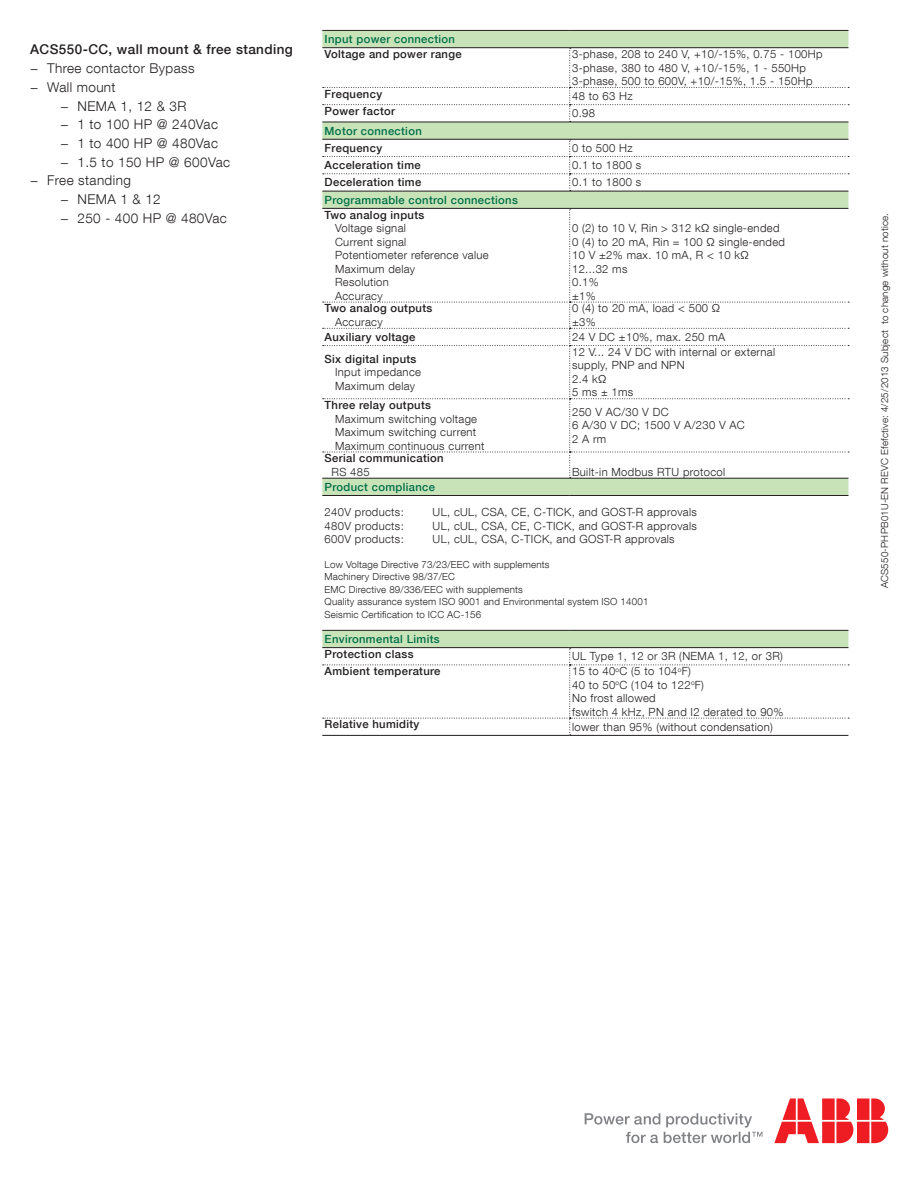
<style>
.page{position:relative;width:918px;height:1188px;background:#fff}
.page>*{position:absolute;margin:0;border:0;box-sizing:border-box;transform-origin:0 0}
.t1{font:300 13.5px/18.8px "ABB Neue Helvetica";letter-spacing:.03em;color:#231f20}
.t2{font:500 13.5px "ABB Neue Helvetica";letter-spacing:.03em;color:#231f20}
.t3{font:300 11.25px/13.5px "ABB Neue Helvetica";letter-spacing:.03em;color:#231f20}
.t4{font:500 11.25px "ABB Neue Helvetica";letter-spacing:.03em;color:#231f20}
.t5{font:500 11.25px "ABB Neue Helvetica";letter-spacing:.03em;color:#006f49}
.t6{font:300 9.75px/12.5px "ABB Neue Helvetica";letter-spacing:.02em;color:#231f20}
</style>
<div class="page">
<svg style="left:585px;top:1113px;width:177px;height:30px"></svg>
<svg style="left:774px;top:1098px;width:114px;height:45px"></svg>
<svg style="left:322px;top:31px;width:526px;height:616px"></svg>
<hr style="left:322px;top:30px;width:248px;height:1px;background:#231f20">
<hr style="left:570px;top:30px;width:278px;height:1px;background:#231f20">
<hr style="left:322px;top:47px;width:248px;height:1px;background:#231f20">
<hr style="left:570px;top:47px;width:278px;height:1px;background:#231f20">
<hr style="left:322px;top:122px;width:248px;height:1px;background:#231f20">
<hr style="left:570px;top:122px;width:278px;height:1px;background:#231f20">
<hr style="left:322px;top:139px;width:248px;height:1px;background:#231f20">
<hr style="left:322px;top:191px;width:248px;height:1px;background:#231f20">
<hr style="left:570px;top:191px;width:278px;height:1px;background:#231f20">
<hr style="left:322px;top:208px;width:248px;height:1px;background:#231f20">
<hr style="left:570px;top:208px;width:278px;height:1px;background:#231f20">
<hr style="left:322px;top:478px;width:248px;height:1px;background:#231f20">
<hr style="left:570px;top:478px;width:278px;height:1px;background:#231f20">
<hr style="left:322px;top:495px;width:248px;height:1px;background:#231f20">
<hr style="left:570px;top:495px;width:278px;height:1px;background:#231f20">
<hr style="left:322px;top:630px;width:248px;height:1px;background:#231f20">
<hr style="left:570px;top:630px;width:278px;height:1px;background:#231f20">
<svg style="left:323px;top:48px;width:526px;height:74px"></svg>
<svg style="left:323px;top:139px;width:526px;height:52px"></svg>
<svg style="left:323px;top:209px;width:526px;height:269px"></svg>
<hr style="left:322px;top:647px;width:248px;height:1px;background:#231f20">
<hr style="left:570px;top:647px;width:278px;height:1px;background:#231f20">
<hr style="left:322px;top:735px;width:248px;height:1px;background:#231f20">
<hr style="left:570px;top:735px;width:278px;height:1px;background:#231f20">
<svg style="left:323px;top:648px;width:526px;height:87px"></svg>
<p class="t2" style="left:30px;top:42px;width:264px">ACS550-CC, wall mount &amp; free standing</p>
<p class="t1" style="left:30px;top:59px;width:166px">− Three contactor Bypass − Wall mount</p>
<p class="t1" style="left:60px;top:96px;width:127px">− NEMA 1, 12 &amp; 3R</p>
<p class="t1" style="left:60px;top:115px;width:159px">− 1 to 100 HP @ 240Vac</p>
<p class="t1" style="left:60px;top:134px;width:159px">− 1 to 400 HP @ 480Vac</p>
<p class="t1" style="left:60px;top:152px;width:171px">− 1.5 to 150 HP @ 600Vac</p>
<p class="t1" style="left:30px;top:171px;width:102px">− Free standing</p>
<p class="t1" style="left:60px;top:190px;width:102px">− NEMA 1 &amp; 12</p>
<p class="t1" style="left:60px;top:208px;width:168px">− 250 - 400 HP @ 480Vac</p>
<p class="t5" style="left:325px;top:32px;width:132px">Input power connection</p>
<p class="t4" style="left:325px;top:47px;width:139px">Voltage and power range</p>
<p class="t3" style="left:572px;top:47px;width:252px">3-phase, 208 to 240 V, +10/-15%, 0.75 - 100Hp<br>3-phase, 380 to 480 V, +10/-15%, 1 - 550Hp<br>3-phase, 500 to 600V, +10/-15%, 1.5 - 150Hp</p>
<p class="t4" style="left:325px;top:87px;width:59px">Frequency</p>
<p class="t3" style="left:572px;top:89px;width:62px">48 to 63 Hz</p>
<p class="t4" style="left:325px;top:104px;width:72px">Power factor</p>
<p class="t3" style="left:572px;top:106px;width:24px">0.98</p>
<p class="t5" style="left:325px;top:124px;width:99px">Motor connection</p>
<p class="t4" style="left:325px;top:141px;width:59px">Frequency</p>
<p class="t3" style="left:572px;top:141px;width:62px">0 to 500 Hz</p>
<p class="t4" style="left:325px;top:158px;width:98px">Acceleration time</p>
<p class="t3" style="left:572px;top:158px;width:71px">0.1 to 1800 s</p>
<p class="t4" style="left:325px;top:176px;width:98px">Deceleration time</p>
<p class="t3" style="left:572px;top:175px;width:71px">0.1 to 1800 s</p>
<p class="t5" style="left:325px;top:193px;width:195px">Programmable control connections</p>
<p class="t4" style="left:325px;top:208px;width:101px">Two analog inputs</p>
<p class="t3" style="left:335px;top:221px;width:155px">Voltage signal<br>Current signal<br>Potentiometer reference value<br>Maximum delay<br>Resolution<br>Accuracy</p>
<p class="t3" style="left:572px;top:221px;width:214px">0 (2) to 10 V, Rin &gt; 312 kΩ single-ended<br>0 (4) to 20 mA, Rin = 100 Ω single-ended<br>10 V ±2% max. 10 mA, R &lt; 10 kΩ<br>12...32 ms<br>0.1%<br>±1%</p>
<p class="t4" style="left:325px;top:302px;width:109px">Two analog outputs</p>
<p class="t3" style="left:335px;top:315px;width:49px">Accuracy</p>
<p class="t3" style="left:572px;top:301px;width:150px">0 (4) to 20 mA, load &lt; 500 Ω ±3%</p>
<p class="t4" style="left:325px;top:330px;width:92px">Auxiliary voltage</p>
<p class="t3" style="left:572px;top:330px;width:155px">24 V DC ±10%, max. 250 mA</p>
<p class="t4" style="left:325px;top:352px;width:93px">Six digital inputs</p>
<p class="t3" style="left:335px;top:365px;width:87px">Input impedance<br>Maximum delay</p>
<p class="t3" style="left:572px;top:345px;width:205px">12 V... 24 V DC with internal or external supply, PNP and NPN<br>2.4 kΩ<br>5 ms ± 1ms</p>
<p class="t4" style="left:325px;top:398px;width:108px">Three relay outputs</p>
<p class="t3" style="left:335px;top:412px;width:151px">Maximum switching voltage<br>Maximum switching current<br>Maximum continuous current</p>
<p class="t3" style="left:572px;top:405px;width:174px">250 V AC/30 V DC<br>6 A/30 V DC; 1500 V A/230 V AC<br>2 A rm</p>
<p class="t4" style="left:325px;top:452px;width:120px">Serial communication</p>
<p class="t3" style="left:332px;top:465px;width:40px">RS 485</p>
<p class="t3" style="left:572px;top:465px;width:155px">Built-in Modbus RTU protocol</p>
<p class="t5" style="left:325px;top:480px;width:112px">Product compliance</p>
<p class="t3" style="left:325px;top:505px;width:81px">240V products:</p>
<p class="t3" style="left:433px;top:505px;width:266px">UL, cUL, CSA, CE, C-TICK, and GOST-R approvals</p>
<p class="t3" style="left:325px;top:519px;width:81px">480V products:</p>
<p class="t3" style="left:433px;top:519px;width:266px">UL, cUL, CSA, CE, C-TICK, and GOST-R approvals</p>
<p class="t3" style="left:325px;top:532px;width:81px">600V products:</p>
<p class="t3" style="left:433px;top:532px;width:244px">UL, cUL, CSA, C-TICK, and GOST-R approvals</p>
<p class="t6" style="left:325px;top:558px;width:325px">Low Voltage Directive 73/23/EEC with supplements<br>Machinery Directive 98/37/EC<br>EMC Directive 89/336/EEC with supplements<br>Quality assurance system ISO 9001 and Environmental system ISO 14001<br>Seismic Certification to ICC AC-156</p>
<p class="t5" style="left:325px;top:632px;width:116px">Environmental Limits</p>
<p class="t4" style="left:325px;top:647px;width:90px">Protection class</p>
<p class="t3" style="left:572px;top:649px;width:212px">UL Type 1, 12 or 3R (NEMA 1, 12, or 3R)</p>
<p class="t4" style="left:325px;top:665px;width:117px">Ambient temperature</p>
<p class="t3" style="left:572px;top:664px;width:213px">15 to 40<sup>o</sup>C (5 to 104<sup>o</sup>F)<br>40 to 50<sup>o</sup>C (104 to 122<sup>o</sup>F)<br>No frost allowed<br>fswitch 4 kHz, PN and I2 derated to 90%</p>
<p class="t4" style="left:325px;top:718px;width:96px">Relative humidity</p>
<p class="t3" style="left:572px;top:720px;width:202px">lower than 95% (without condensation)</p>
<p class="t6" style="left:878px;top:588px;width:377px;rotate:-90deg">ACS550-PHPB01U-EN REVC Efefctive: 4/25/2013 Subject to change without notice.</p>
</div>
